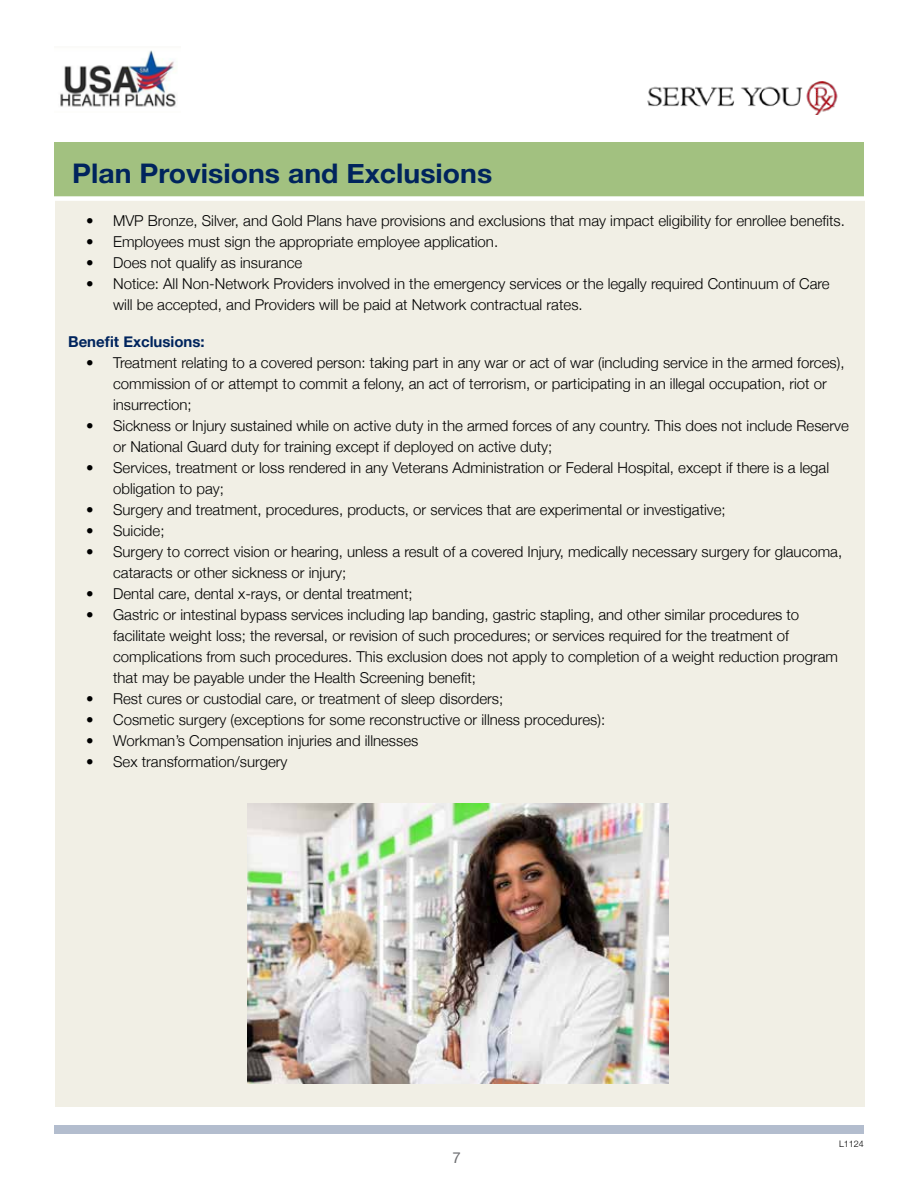
<style>
.page{position:relative;width:918px;height:1188px;background:#fff}
.page>*{position:absolute;margin:0;border:0;box-sizing:border-box;transform-origin:0 0}
.t1{font:700 27px "Helvetica Neue";color:#00245d;scale:1.05 1}
.t2{font:300 15px/21px "Helvetica Neue";color:#000}
.t3{font:700 15px "Helvetica Neue";color:#00245d}
.t4{font:15px "Helvetica Neue";color:#6d6e71}
.t5{font:300 9px "Helvetica Neue";color:#000}
</style>
<div class="page">
<img style="left:647px;top:81px;width:191px;height:33px">
<img style="left:60px;top:50px;width:116px;height:57px">
<div style="left:54px;top:1125px;width:810px;height:9px;background:#b3bdce"></div>
<div style="left:55px;top:198px;width:810px;height:909px;background:#f1efe5"></div>
<img style="left:247px;top:804px;width:422px;height:280px">
<div style="left:54px;top:142px;width:810px;height:56px;background:#a2c180"></div>
<div style="left:38px;top:196px;width:843px;height:5px;background:#fff"></div>
<h1 class="t1" style="left:72px;top:152px;width:401px">Plan Provisions and Exclusions</h1>
<p class="t2" style="left:86px;top:209px;width:760px">• MVP Bronze, Silver, and Gold Plans have provisions and exclusions that may impact eligibility for enrollee benefits.</p>
<p class="t2" style="left:86px;top:230px;width:414px">• Employees must sign the appropriate employee application.</p>
<p class="t2" style="left:86px;top:251px;width:218px">• Does not qualify as insurance</p>
<p class="t2" style="left:113px;top:272px;width:718px;text-indent:-27px">• Notice: All Non-Network Providers involved in the emergency services or the legally required Continuum of Care will be accepted, and Providers will be paid at Network contractual rates.</p>
<p class="t3" style="left:68px;top:330px;width:138px">Benefit Exclusions:</p>
<p class="t2" style="left:113px;top:351px;width:733px;text-indent:-27px">• Treatment relating to a covered person: taking part in any war or act of war (including service in the armed forces), commission of or attempt to commit a felony, an act of terrorism, or participating in an illegal occupation, riot or insurrection;</p>
<p class="t2" style="left:113px;top:414px;width:737px;text-indent:-27px">• Sickness or Injury sustained while on active duty in the armed forces of any country. This does not include Reserve or National Guard duty for training except if deployed on active duty;</p>
<p class="t2" style="left:113px;top:456px;width:718px;text-indent:-27px">• Services, treatment or loss rendered in any Veterans Administration or Federal Hospital, except if there is a legal obligation to pay;</p>
<p class="t2" style="left:86px;top:498px;width:641px">• Surgery and treatment, procedures, products, or services that are experimental or investigative;</p>
<p class="t2" style="left:86px;top:519px;width:80px">• Suicide;</p>
<p class="t2" style="left:113px;top:540px;width:731px;text-indent:-27px">• Surgery to correct vision or hearing, unless a result of a covered Injury, medically necessary surgery for glaucoma, cataracts or other sickness or injury;</p>
<p class="t2" style="left:86px;top:582px;width:328px">• Dental care, dental x-rays, or dental treatment;</p>
<p class="t2" style="left:113px;top:603px;width:726px;text-indent:-27px">• Gastric or intestinal bypass services including lap banding, gastric stapling, and other similar procedures to facilitate weight loss; the reversal, or revision of such procedures; or services required for the treatment of complications from such procedures. This exclusion does not apply to completion of a weight reduction program that may be payable under the Health Screening benefit;</p>
<p class="t2" style="left:86px;top:687px;width:419px">• Rest cures or custodial care, or treatment of sleep disorders;</p>
<p class="t2" style="left:86px;top:708px;width:521px">• Cosmetic surgery (exceptions for some reconstructive or illness procedures):</p>
<p class="t2" style="left:86px;top:729px;width:334px">• Workman’s Compensation injuries and illnesses</p>
<p class="t2" style="left:86px;top:750px;width:203px">• Sex transformation/surgery</p>
<p class="t4" style="left:453px;top:1147px;width:10px">7</p>
<p class="t5" style="left:839px;top:1137px;width:26px">L1124</p>
</div>
